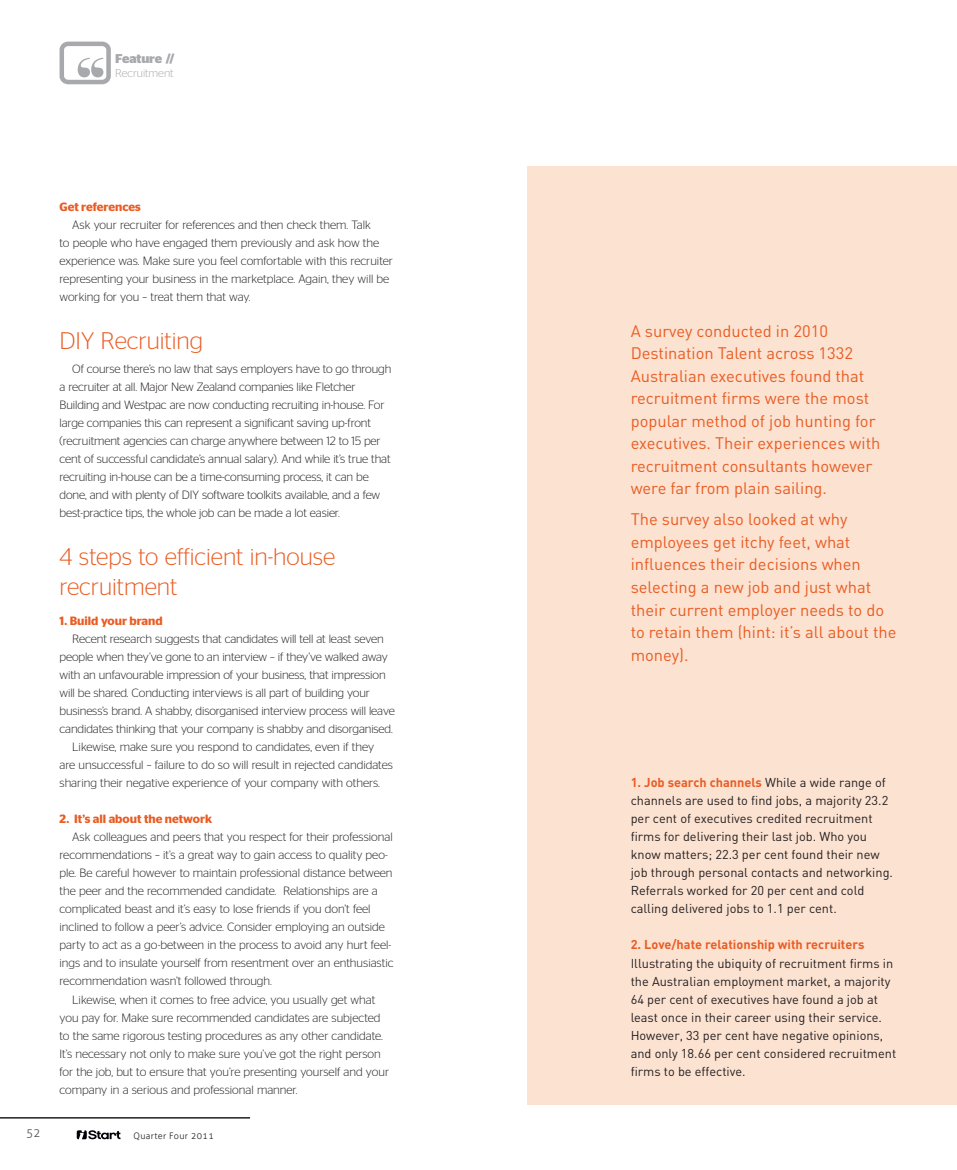
<style>
.page{position:relative;width:957px;height:1170px;background:#fff}
.page>*{position:absolute;margin:0;border:0;box-sizing:border-box;transform-origin:0 0}
.t1{font:300 24px/30px "Stag Sans";color:#e95c23}
.t2{font:16.5px/22.5px "DIN";color:#e95c23}
.t3{font:12.75px/18px "DIN";color:#231f20}
.t4{font:700 12.75px "DIN";color:#e95c23}
.t5{font:700 12.75px "Stag Sans";letter-spacing:-.01em;color:#a8a9ad}
.t6{font:300 12px/18px "Stag Sans";letter-spacing:-.005em;color:#231f20}
.t7{font:600 12px "Stag Sans";color:#e95c23}
.t8{font:300 12px "Aller";color:#57585a}
.t9{font:300 11.25px "Stag Sans";color:#a8a9ad}
.t10{font:300 9px "Aller";letter-spacing:.04em;color:#231f20}
.s1{font-weight:700;color:#e95c23}
</style>
<div class="page">
<svg style="left:77px;top:1130px;width:43px;height:9px"></svg>
<hr style="left:0;top:1116px;width:250px;height:2px;background:#231f20">
<div style="left:527px;top:166px;width:430px;height:938px;background:#fce2d1"></div>
<div style="left:60px;top:42px;width:51px;height:42px;border:4px solid #a8a9ad;border-radius:6px"></div>
<svg style="left:78px;top:58px;width:25px;height:19px"></svg>
<p class="t5" style="left:115px;top:51px;width:61px">Feature //</p>
<p class="t9" style="left:115px;top:67px;width:60px">Recruitment</p>
<p class="t7" style="left:60px;top:200px;width:83px">Get references</p>
<p class="t6" style="left:60px;top:216px;width:335px;text-indent:13px">Ask your recruiter for references and then check them. Talk<br>to people who have engaged them previously and ask how the experience was. Make sure you feel comfortable with this recruiter representing your business in the marketplace. Again, they will be working for you – treat them that way.</p>
<h1 class="t1" style="left:60px;top:325px;width:145px">DIY Recruiting</h1>
<p class="t6" style="left:60px;top:360px;width:333px;text-indent:13px">Of course there’s no law that says employers have to go through a recruiter at all. Major New Zealand companies like Fletcher Building and Westpac are now conducting recruiting in-house. For large companies this can represent a significant saving up-front (recruitment agencies can charge anywhere between 12 to 15 per cent of successful candidate’s annual salary). And while it’s true that recruiting in-house can be a time-consuming process, it can be done, and with plenty of DIY software toolkits available, and a few best-practice tips, the whole job can be made a lot easier.</p>
<h1 class="t1" style="left:60px;top:541px;width:277px">4 steps to efficient in-house recruitment</h1>
<p class="t7" style="left:60px;top:614px;width:105px">1. Build your brand</p>
<p class="t6" style="left:72px;top:630px;width:313px">Recent research suggests that candidates will tell at least seven</p>
<p class="t6" style="left:60px;top:648px;width:330px">people when they’ve gone to an interview – if they’ve walked away</p>
<p class="t6" style="left:60px;top:666px;width:327px">with an unfavourable impression of your business, that impression</p>
<p class="t6" style="left:60px;top:684px;width:312px">will be shared. Conducting interviews is all part of building your</p>
<p class="t6" style="left:60px;top:702px;width:337px">business’s brand. A shabby, disorganised interview process will leave</p>
<p class="t6" style="left:60px;top:720px;width:335px">candidates thinking that your company is shabby and disorganised.</p>
<p class="t6" style="left:72px;top:738px;width:303px">Likewise, make sure you respond to candidates, even if they</p>
<p class="t6" style="left:60px;top:756px;width:335px">are unsuccessful – failure to do so will result in rejected candidates</p>
<p class="t6" style="left:60px;top:774px;width:322px">sharing their negative experience of your company with others.</p>
<p class="t7" style="left:60px;top:812px;width:154px">2. It’s all about the network</p>
<p class="t6" style="left:72px;top:828px;width:322px">Ask colleagues and peers that you respect for their professional</p>
<p class="t6" style="left:60px;top:846px;width:330px">recommendations – it’s a great way to gain access to quality peo-</p>
<p class="t6" style="left:60px;top:864px;width:334px">ple. Be careful however to maintain professional distance between</p>
<p class="t6" style="left:60px;top:882px;width:320px">the peer and the recommended candidate. Relationships are a</p>
<p class="t6" style="left:60px;top:900px;width:313px">complicated beast and it’s easy to lose friends if you don’t feel</p>
<p class="t6" style="left:60px;top:918px;width:327px">inclined to follow a peer’s advice. Consider employing an outside</p>
<p class="t6" style="left:60px;top:936px;width:333px">party to act as a go-between in the process to avoid any hurt feel-</p>
<p class="t6" style="left:60px;top:954px;width:335px">ings and to insulate yourself from resentment over an enthusiastic</p>
<p class="t6" style="left:60px;top:972px;width:214px">recommendation wasn’t followed through.</p>
<p class="t6" style="left:72px;top:990px;width:304px">Likewise, when it comes to free advice, you usually get what</p>
<p class="t6" style="left:60px;top:1008px;width:322px">you pay for. Make sure recommended candidates are subjected</p>
<p class="t6" style="left:60px;top:1026px;width:325px">to the same rigorous testing procedures as any other candidate.</p>
<p class="t6" style="left:60px;top:1044px;width:323px">It’s necessary not only to make sure you’ve got the right person</p>
<p class="t6" style="left:60px;top:1062px;width:331px">for the job, but to ensure that you’re presenting yourself and your</p>
<p class="t6" style="left:60px;top:1080px;width:240px">company in a serious and professional manner.</p>
<p class="t8" style="left:26px;top:1125px;width:16px">52</p>
<p class="t10" style="left:133px;top:1130px;width:82px">Quarter Four 2011</p>
<p class="t2" style="left:630px;top:319px;width:251px">A survey conducted in 2010<br>Destination Talent across 1332<br>Australian executives found that recruitment firms were the most popular method of job hunting for executives. Their experiences with recruitment consultants however were far from plain sailing.</p>
<h2 class="t2" style="left:630px;top:508px;width:267px">The survey also looked at why employees get itchy feet, what influences their decisions when selecting a new job and just what their current employer needs to do to retain them (hint: it’s all about the money).</h2>
<p class="t3" style="left:630px;top:773px;width:264px"><span class="s1">1. Job search channels</span> While a wide range of channels are used to find jobs, a majority 23.2 per cent of executives credited recruitment firms for delivering their last job. Who you know matters; 22.3 per cent found their new job through personal contacts and networking.<br>Referrals worked for 20 per cent and cold calling delivered jobs to 1.1 per cent.</p>
<p class="t4" style="left:630px;top:936px;width:235px">2. Love/hate relationship with recruiters</p>
<p class="t3" style="left:630px;top:953px;width:267px">Illustrating the ubiquity of recruitment firms in the Australian employment market, a majority 64 per cent of executives have found a job at least once in their career using their service.<br>However, 33 per cent have negative opinions, and only 18.66 per cent considered recruitment firms to be effective.</p>
</div>
